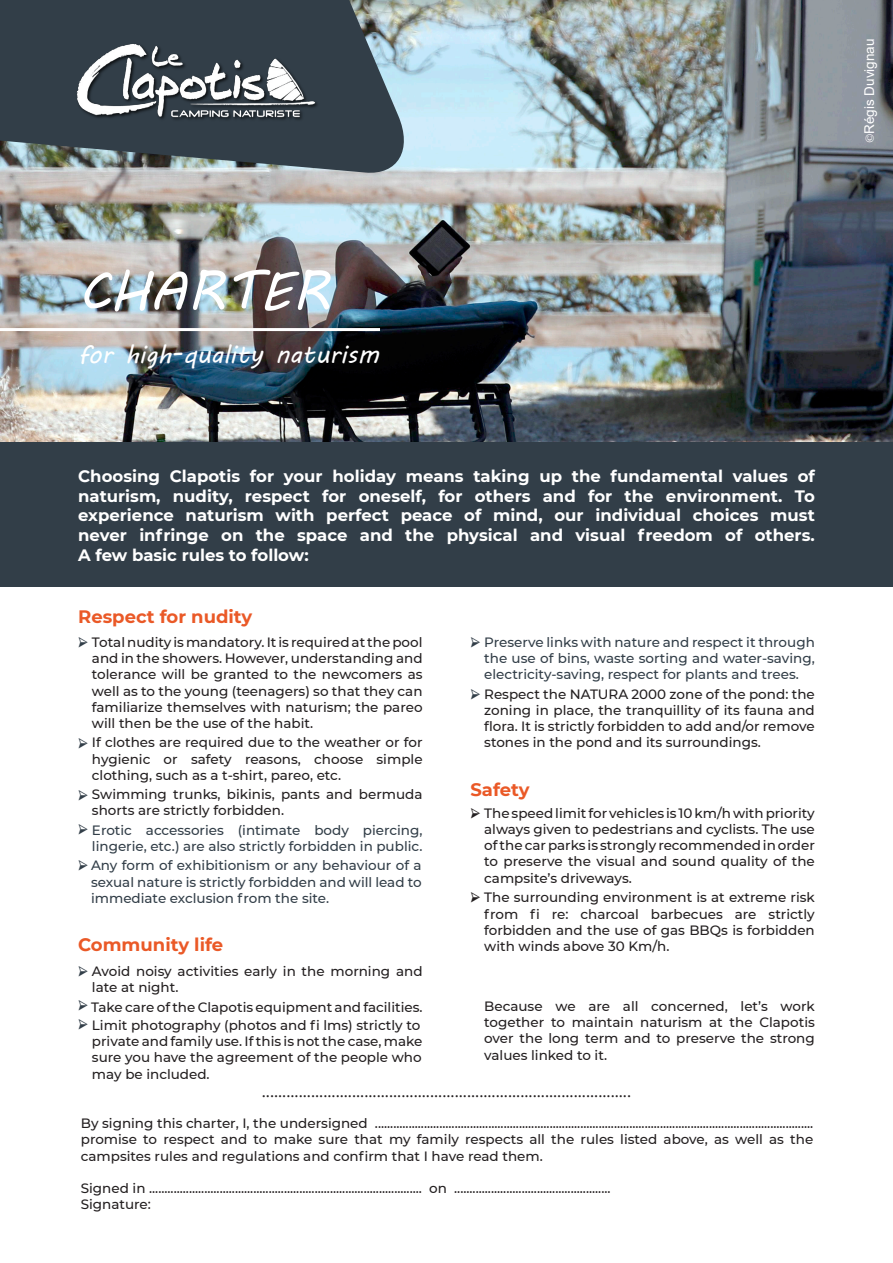
<style>
.page{position:relative;width:893px;height:1263px;background:#fff}
.page>*{position:absolute;margin:0;border:0;box-sizing:border-box;transform-origin:0 0}
.t1{font:54px "MV Boli";color:#fff}
.t2{font:25.5px "MV Boli";color:#fff}
.t3{font:18px "Minion Pro";color:#231f20}
.t4{font:700 18px "Montserrat";color:#ea5927}
.t5{font:18px "Minion Pro";color:#323e48}
.t6{font:700 16.5px/19.8px "Montserrat";color:#fff;text-align:justify}
.t7{font:500 13.5px/16.2px "Montserrat";color:#231f20}
.t8{font:500 13.5px/16.2px "Montserrat";color:#323e48}
.t9{font:13.5px "Arial";color:#fff}
.s1{font-family:"Minion Pro"}
</style>
<div class="page">
<img style="left:1px;top:0;width:892px;height:442px">
<div style="left:0;top:442px;width:893px;height:145px;background:#323e48"></div>
<hr style="left:0;top:328px;width:380px;height:3px;background:#fff">
<svg style="left:0;top:0;width:425px;height:178px;fill:#323e48"></svg>
<img style="left:74px;top:42px;width:247px;height:80px">
<p class="t9" style="left:860px;top:143px;width:106px;rotate:-90deg"><span class="s1">©</span>Régis Duvignau</p>
<p class="t1" style="left:78px;top:254px;width:253px">CHARTER</p>
<p class="t2" style="left:78px;top:337px;width:303px">for high-quality naturism</p>
<p class="t6" style="left:78px;top:465px;width:738px">Choosing Clapotis for your holiday means taking up the fundamental values of</p>
<p class="t6" style="left:78px;top:485px;width:738px">naturism, nudity, respect for oneself, for others and for the environment. To experience naturism with perfect peace of mind, our individual choices must never infringe on the space and the physical and visual freedom of others.</p>
<p class="t6" style="left:78px;top:544px;width:232px">A few basic rules to follow:</p>
<p class="t4" style="left:78px;top:604px;width:176px">Respect for nudity</p>
<p class="t5" style="left:78px;top:629px;width:12px">➢</p>
<p class="t7" style="left:92px;top:633px;width:332px;text-align:justify">Total nudity is mandatory. It is required at the pool and in the showers. However, understanding and tolerance will be granted to the newcomers as</p>
<p class="t7" style="left:92px;top:682px;width:332px">well as to the young (teenagers) so that they can</p>
<p class="t7" style="left:92px;top:698px;width:332px">familiarize themselves with naturism; the pareo will then be the use of the habit.</p>
<p class="t7" style="left:92px;top:734px;width:332px">If clothes are required due to the weather or for</p>
<p class="t7" style="left:92px;top:750px;width:332px">hygienic or safety reasons, choose simple clothing, such as a t-shirt, pareo, etc.</p>
<p class="t7" style="left:92px;top:786px;width:332px">Swimming trunks, bikinis, pants and bermuda</p>
<p class="t7" style="left:92px;top:802px;width:194px">shorts are strictly forbidden.</p>
<p class="t8" style="left:92px;top:821px;width:332px">Erotic accessories (intimate body piercing, lingerie, etc.) are also strictly forbidden in public.</p>
<p class="t8" style="left:91px;top:857px;width:332px">Any form of exhibitionism or any behaviour of a</p>
<p class="t8" style="left:91px;top:873px;width:332px">sexual nature is strictly forbidden and will lead to</p>
<p class="t8" style="left:91px;top:889px;width:240px">immediate exclusion from the site.</p>
<p class="t5" style="left:78px;top:730px;width:12px">➢</p>
<p class="t5" style="left:78px;top:782px;width:12px">➢</p>
<p class="t5" style="left:78px;top:816px;width:12px">➢</p>
<p class="t5" style="left:78px;top:852px;width:12px">➢</p>
<p class="t4" style="left:78px;top:932px;width:147px">Community life</p>
<p class="t5" style="left:78px;top:958px;width:12px">➢</p>
<p class="t5" style="left:78px;top:992px;width:12px">➢</p>
<p class="t5" style="left:78px;top:1011px;width:12px">➢</p>
<p class="t7" style="left:92px;top:963px;width:332px">Avoid noisy activities early in the morning and late at night.</p>
<p class="t7" style="left:91px;top:998px;width:333px">Take care of the Clapotis equipment and facilities.</p>
<p class="t7" style="left:92px;top:1017px;width:330px">Limit photography (photos and fi lms) strictly to</p>
<p class="t7" style="left:92px;top:1033px;width:332px">private and family use. If this is not the case, make sure you have the agreement of the people who</p>
<p class="t7" style="left:92px;top:1065px;width:119px">may be included.</p>
<p class="t5" style="left:470px;top:629px;width:12px">➢</p>
<p class="t8" style="left:484px;top:633px;width:332px">Preserve links with nature and respect it through</p>
<p class="t8" style="left:484px;top:650px;width:332px">the use of bins, waste sorting and water-saving,</p>
<p class="t8" style="left:484px;top:666px;width:316px">electricity-saving, respect for plants and trees.</p>
<p class="t7" style="left:484px;top:685px;width:332px">Respect the NATURA 2000 zone of the pond: the</p>
<p class="t7" style="left:484px;top:702px;width:332px;text-align:justify">zoning in place, the tranquillity of its fauna and flora. It is strictly forbidden to add and/or remove stones in the pond and its surroundings.</p>
<p class="t5" style="left:470px;top:681px;width:12px">➢</p>
<p class="t4" style="left:470px;top:777px;width:61px">Safety</p>
<p class="t3" style="left:470px;top:800px;width:12px">➢</p>
<p class="t7" style="left:484px;top:804px;width:332px">The speed limit for vehicles is 10 km/h with priority</p>
<p class="t7" style="left:484px;top:820px;width:332px">always given to pedestrians and cyclists. The use</p>
<p class="t7" style="left:484px;top:837px;width:332px">of the car parks is strongly recommended in order</p>
<p class="t7" style="left:484px;top:853px;width:332px">to preserve the visual and sound quality of the</p>
<p class="t7" style="left:484px;top:869px;width:149px">campsite’s driveways.</p>
<p class="t7" style="left:484px;top:889px;width:332px">The surrounding environment is at extreme risk</p>
<p class="t7" style="left:484px;top:905px;width:332px">from fi re: charcoal barbecues are strictly</p>
<p class="t7" style="left:484px;top:921px;width:332px">forbidden and the use of gas BBQs is forbidden with winds above 30 Km/h.</p>
<p class="t3" style="left:470px;top:884px;width:12px">➢</p>
<p class="t7" style="left:484px;top:998px;width:332px;text-align:justify">Because we are all concerned, let’s work together to maintain naturism at the Clapotis over the long term and to preserve the strong values linked to it.</p>
<p class="t3" style="left:262px;top:1080px;width:371px">..........................................................................................</p>
<p class="t7" style="left:81px;top:1115px;width:734px">By signing this charter, I, the undersigned ...............................................................................................................................................</p>
<p class="t7" style="left:81px;top:1131px;width:734px">promise to respect and to make sure that my family respects all the rules listed above, as well as the</p>
<p class="t7" style="left:81px;top:1147px;width:464px">campsites rules and regulations and confirm that I have read them.</p>
<p class="t7" style="left:81px;top:1180px;width:531px">Signed in ......................................................................................... on ...................................................</p>
<p class="t7" style="left:81px;top:1196px;width:72px">Signature:</p>
</div>
